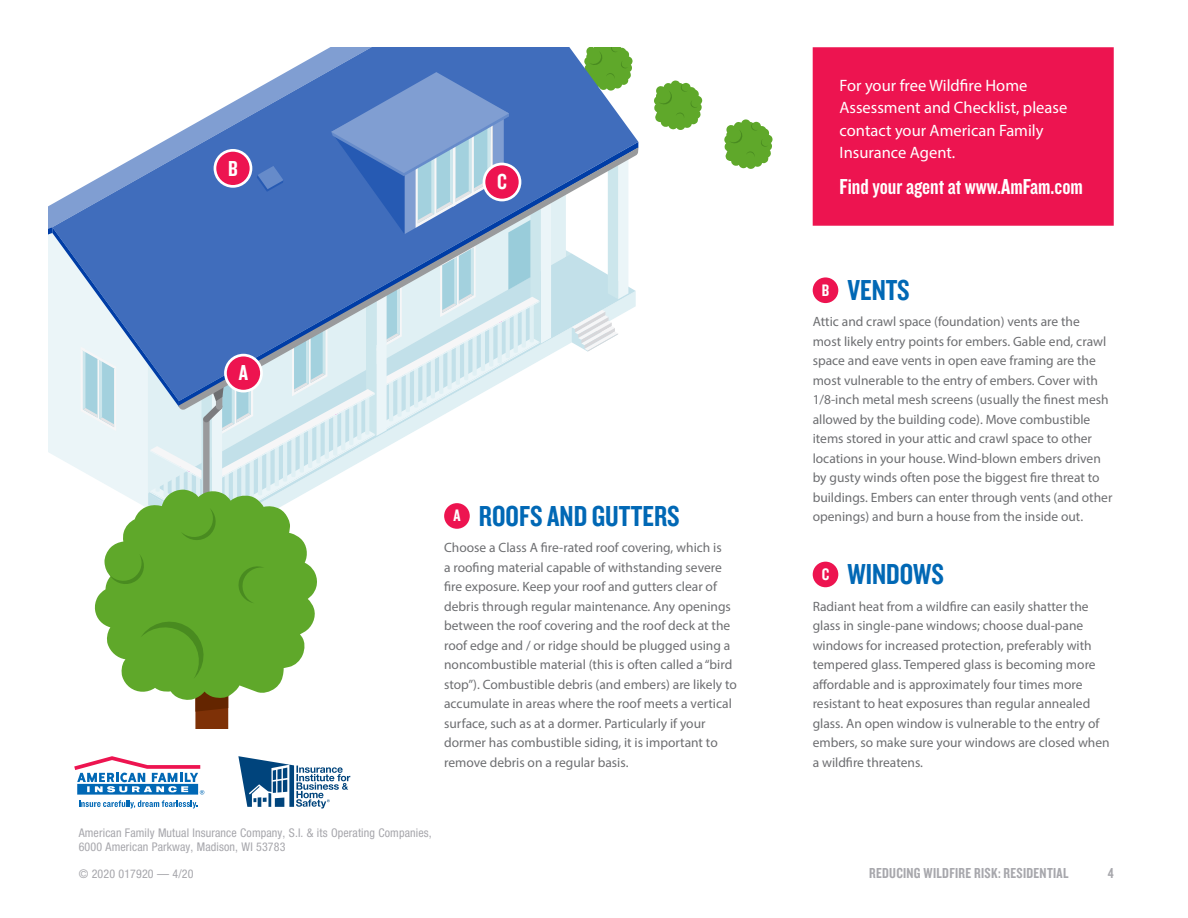
<style>
.page{position:relative;width:1188px;height:918px;background:#fff}
.page>*{position:absolute;margin:0;border:0;box-sizing:border-box;transform-origin:0 0}
.Headline_1{font:30px "Knockout 49 Liteweight";color:#0168b5}
.Regular_Body{font:22.5px "Knockout 49 Liteweight";color:#fff}
.Headline_2{font:22.5px "Knockout 49 Liteweight";color:#fff}
.Headline_2-2{font:17.25px "Knockout 49 Liteweight";color:#fff}
.Regular_Body-2{font:16.5px/22.5px "Myriad Pro";color:#fff}
.t1{font:15px "Knockout 49 Liteweight";letter-spacing:.02em;color:#a7a7ac}
.Regular_Body-3{font:13.5px/19.5px "Myriad Pro";color:#6d6e71}
.Signature{font:condensed 12px "Helvetica Neue LT Std";letter-spacing:.01em;color:#a7a7ac}
</style>
<div class="page">
<svg style="left:74px;top:756px;width:130px;height:53px"></svg>
<svg style="left:238px;top:756px;width:112px;height:52px"></svg>
<svg style="left:654px;top:80px;width:48px;height:50px"></svg>
<svg style="left:724px;top:119px;width:49px;height:50px"></svg>
<svg style="left:286px;top:47px;width:352px;height:95px;background:#648cb7"></svg>
<svg style="left:94px;top:546px;width:223px;height:155px;fill:#5fa82a"></svg>
<svg style="left:49px;top:72px;width:502px;height:474px"></svg>
<svg style="left:236px;top:564px;width:28px;height:39px"></svg>
<svg style="left:141px;top:617px;width:87px;height:112px"></svg>
<svg style="left:109px;top:554px;width:37px;height:32px"></svg>
<svg style="left:178px;top:147px;width:460px;height:263px;background:#93b1d7"></svg>
<div style="left:225px;top:355px;width:36px;height:36px;background:#ed1450;border-radius:50%"></div>
<div style="left:224px;top:354px;width:39px;height:39px;border:3px solid #fff;border-radius:50%"></div>
<div style="left:484px;top:164px;width:36px;height:36px;background:#ed1450;border-radius:50%"></div>
<div style="left:483px;top:163px;width:38px;height:38px;border:3px solid #fff;border-radius:50%"></div>
<div style="left:215px;top:150px;width:36px;height:36px;background:#ed1450;border-radius:50%"></div>
<div style="left:214px;top:149px;width:38px;height:39px;border:3px solid #fff;border-radius:50%"></div>
<div style="left:444px;top:503px;width:26px;height:26px;background:#ed1450;border-radius:50%"></div>
<div style="left:813px;top:277px;width:25px;height:26px;background:#ed1450;border-radius:50%"></div>
<div style="left:813px;top:562px;width:25px;height:25px;background:#ed1450;border-radius:50%"></div>
<div style="left:813px;top:47px;width:301px;height:179px;background:#ed1450;border:2px solid #ed1450"></div>
<p class="Headline_2" style="left:228px;top:154px;width:11px">B</p>
<p class="Headline_2" style="left:239px;top:359px;width:11px">A</p>
<p class="Headline_2" style="left:497px;top:167px;width:11px">C</p>
<p class="Headline_2-2" style="left:453px;top:505px;width:9px">A</p>
<p class="Headline_1" style="left:479px;top:497px;width:202px">ROOFS AND GUTTERS</p>
<p class="Regular_Body-3" style="left:444px;top:538px;width:294px">Choose a Class A fire-rated roof covering, which is<br>a roofing material capable of withstanding severe fire exposure. Keep your roof and gutters clear of debris through regular maintenance. Any openings between the roof covering and the roof deck at the roof edge and / or ridge should be plugged using a noncombustible material (this is often called a “bird stop”). Combustible debris (and embers) are likely to accumulate in areas where the roof meets a vertical surface, such as at a dormer. Particularly if your dormer has combustible siding, it is important to remove debris on a regular basis.</p>
<p class="Regular_Body-2" style="left:840px;top:74px;width:229px">For your free Wildfire Home<br>Assessment and Checklist, please contact your American Family<br>Insurance Agent.</p>
<p class="Regular_Body" style="left:840px;top:173px;width:245px">Find your agent at www.AmFam.com</p>
<p class="Headline_2-2" style="left:822px;top:279px;width:9px">B</p>
<p class="Headline_1" style="left:848px;top:271px;width:64px">VENTS</p>
<p class="Regular_Body-3" style="left:813px;top:312px;width:301px">Attic and crawl space (foundation) vents are the<br>most likely entry points for embers. Gable end, crawl space and eave vents in open eave framing are the most vulnerable to the entry of embers. Cover with 1/8-inch metal mesh screens (usually the finest mesh allowed by the building code). Move combustible items stored in your attic and crawl space to other locations in your house. Wind-blown embers driven by gusty winds often pose the biggest fire threat to buildings. Embers can enter through vents (and other openings) and burn a house from the inside out.</p>
<p class="Headline_2-2" style="left:822px;top:563px;width:9px">C</p>
<p class="Headline_1" style="left:848px;top:555px;width:98px">WINDOWS</p>
<p class="Regular_Body-3" style="left:813px;top:596px;width:299px">Radiant heat from a wildfire can easily shatter the glass in single-pane windows; choose dual-pane windows for increased protection, preferably with tempered glass. Tempered glass is becoming more affordable and is approximately four times more resistant to heat exposures than regular annealed glass. An open window is vulnerable to the entry of embers, so make sure your windows are closed when a wildfire threatens.</p>
<p class="Signature" style="left:79px;top:826px;width:355px">American Family Mutual Insurance Company, S.I. &amp; its Operating Companies,</p>
<p class="Signature" style="left:79px;top:840px;width:208px">6000 American Parkway, Madison, WI 53783</p>
<p class="Signature" style="left:79px;top:867px;width:116px">© 2020 017920 — 4/20</p>
<p class="t1" style="left:74px;top:863px;width:154px">AMERICAN FAMILY INSURANCE</p>
<p class="t1" style="left:869px;top:863px;width:201px">REDUCING WILDFIRE RISK: RESIDENTIAL</p>
<p class="t1" style="left:1108px;top:863px;width:7px">4</p>
</div>
